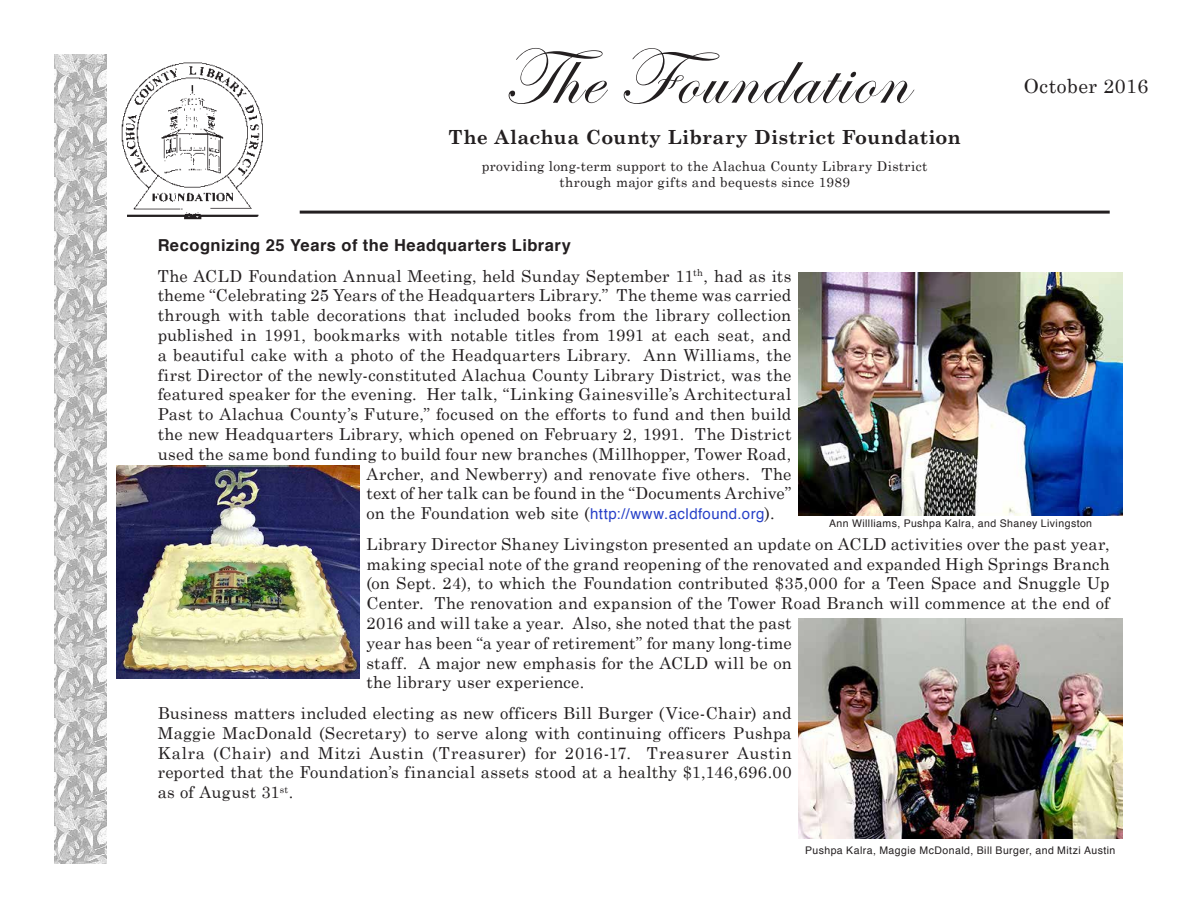
<style>
.page{position:relative;width:1188px;height:918px;background:#fff}
.page>*{position:absolute;margin:0;border:0;box-sizing:border-box;transform-origin:0 0}
.t1{font:81px "Edwardian Script ITC";letter-spacing:.025em;color:#231f20}
.t2{font:700 19.5px "Century Schoolbook";letter-spacing:.015em;color:#231f20}
.t3{font:19.5px "Century Schoolbook";letter-spacing:.025em;color:#231f20}
.t4{font:16.5px/19.8px "Century Schoolbook";letter-spacing:.015em;color:#231f20}
.t5{font:700 16.5px "Helvetica";letter-spacing:.03em;color:#231f20}
.t6{font:13.5px/16.2px "Century Schoolbook";letter-spacing:.025em;color:#231f20;text-align:center}
.t7{font:10.5px "Helvetica";letter-spacing:.04em;color:#231f20}
.s1{font-family:"Helvetica";font-size:15px;color:#2740c8}
</style>
<div class="page">
<img style="left:121px;top:62px;width:142px;height:158px">
<hr style="left:300px;top:211px;width:810px;height:3px;background:#231f20">
<img style="left:54px;top:54px;width:52px;height:810px">
<img style="left:117px;top:466px;width:243px;height:213px">
<img style="left:798px;top:619px;width:324px;height:220px">
<img style="left:798px;top:272px;width:324px;height:243px">
<h1 class="t1" style="left:502px;top:33px;width:406px">The Foundation</h1>
<p class="t2" style="left:449px;top:126px;width:514px">The Alachua County Library District Foundation</p>
<p class="t6" style="left:482px;top:157px;width:447px">providing long-term support to the Alachua County Library District through major gifts and bequests since 1989</p>
<p class="t3" style="left:1024px;top:74px;width:126px">October 2016</p>
<p class="t5" style="left:158px;top:232px;width:415px">Recognizing 25 Years of the Headquarters Library</p>
<p class="t4" style="left:158px;top:265px;width:635px">The ACLD Foundation Annual Meeting, held Sunday September 11<sup>th</sup>, had as its</p>
<p class="t4" style="left:158px;top:285px;width:635px">theme “Celebrating 25 Years of the Headquarters Library.” The theme was carried</p>
<p class="t4" style="left:158px;top:305px;width:635px">through with table decorations that included books from the library collection</p>
<p class="t4" style="left:158px;top:325px;width:635px">published in 1991, bookmarks with notable titles from 1991 at each seat, and</p>
<p class="t4" style="left:158px;top:345px;width:635px">a beautiful cake with a photo of the Headquarters Library. Ann Williams, the</p>
<p class="t4" style="left:158px;top:364px;width:635px">first Director of the newly-constituted Alachua County Library District, was the</p>
<p class="t4" style="left:158px;top:384px;width:635px">featured speaker for the evening. Her talk, “Linking Gainesville’s Architectural</p>
<p class="t4" style="left:158px;top:404px;width:635px">Past to Alachua County’s Future,” focused on the efforts to fund and then build</p>
<p class="t4" style="left:158px;top:424px;width:635px">the new Headquarters Library, which opened on February 2, 1991. The District</p>
<p class="t4" style="left:158px;top:444px;width:635px">used the same bond funding to build four new branches (Millhopper, Tower Road,</p>
<p class="t4" style="left:366px;top:463px;width:427px">Archer, and Newberry) and renovate five others. The</p>
<p class="t4" style="left:366px;top:483px;width:427px">text of her talk can be found in the “Documents Archive”</p>
<p class="t4" style="left:366px;top:503px;width:410px">on the Foundation web site (<span class="s1">http://www.acldfound.org</span>).</p>
<p class="t4" style="left:366px;top:534px;width:745px">Library Director Shaney Livingston presented an update on ACLD activities over the past year, making special note of the grand reopening of the renovated and expanded High Springs Branch (on Sept. 24), to which the Foundation contributed $35,000 for a Teen Space and Snuggle Up Center. The renovation and expansion of the Tower Road Branch will commence at the end of 2016 and will take a year. Also, she noted that the past<br>year has been “a year of retirement” for many long-time<br>staff. A major new emphasis for the ACLD will be on<br>the library user experience.</p>
<p class="t4" style="left:158px;top:703px;width:636px;text-align:justify">Business matters included electing as new officers Bill Burger (Vice-Chair) and Maggie MacDonald (Secretary) to serve along with continuing officers Pushpa Kalra (Chair) and Mitzi Austin (Treasurer) for 2016-17. Treasurer Austin reported that the Foundation’s financial assets stood at a healthy $1,146,696.00 as of August 31<sup>st</sup>.</p>
<p class="t7" style="left:829px;top:515px;width:265px">Ann Willliams, Pushpa Kalra, and Shaney Livingston</p>
<p class="t7" style="left:805px;top:842px;width:312px">Pushpa Kalra, Maggie McDonald, Bill Burger, and Mitzi Austin</p>
</div>
